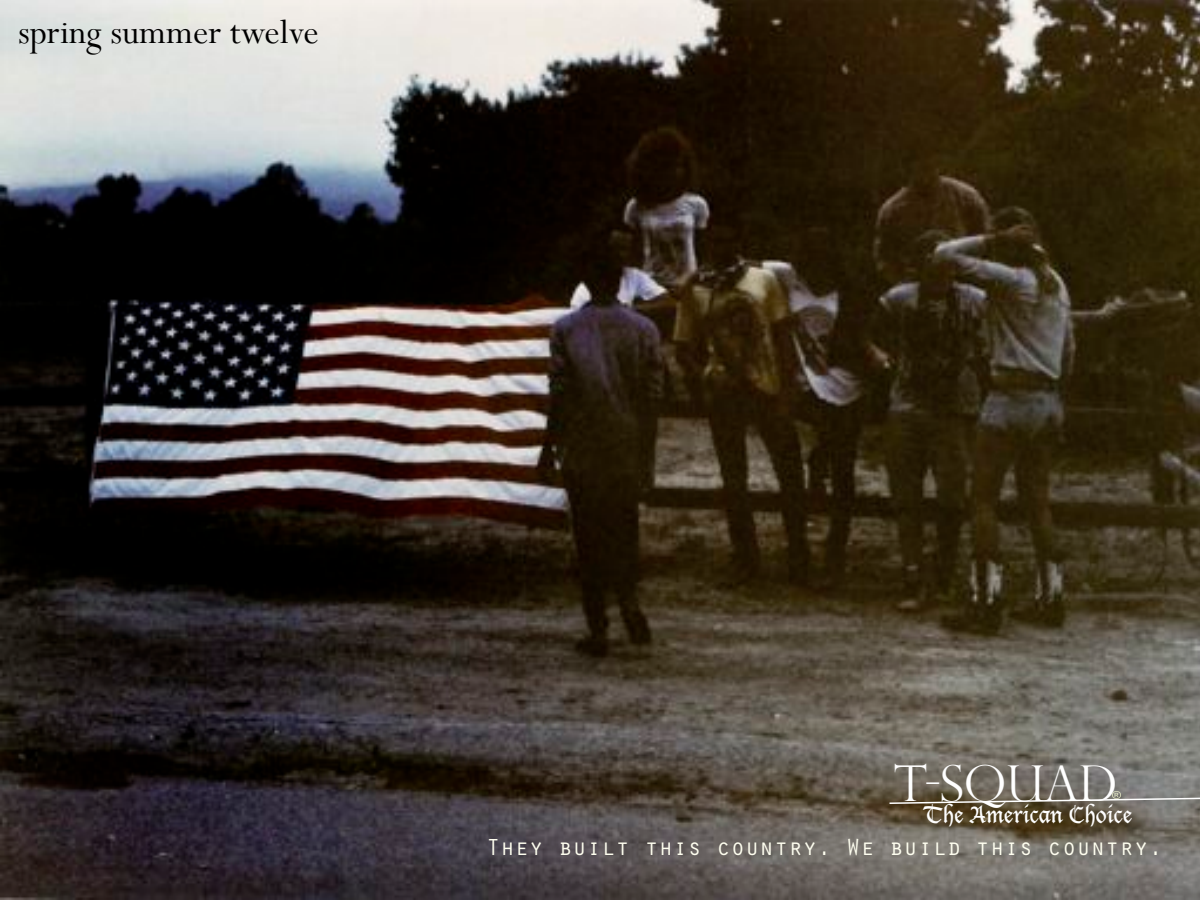
<style>
.page{position:relative;width:1200px;height:900px;background:#fff}
.page>*{position:absolute;margin:0;border:0;box-sizing:border-box;transform-origin:0 0}
.t1{font:300 49.5px "Perpetua Titling";color:#fff}
.t2{font:37.5px "Perpetua";color:#000}
.t3{font:24px "Orator Std";color:#fffff0}
.t4{font:22.5px "Lucida Blackletter";color:#fff}
</style>
<div class="page">
<img style="left:0;top:0;width:1200px;height:900px">
<img style="left:1114px;top:786px;width:16px;height:5px">
<svg style="left:888px;top:791px;width:312px;height:14px;background:#7a7468"></svg>
<h2 class="t2" style="left:18px;top:12px;width:302px">spring summer twelve</h2>
<h1 class="t1" style="left:894px;top:763px;width:225px">T-Squad</h1>
<p class="t4" style="left:924px;top:800px;width:210px">The American Choice</p>
<p class="t3" style="left:486px;top:829px;width:678px">They built this country. We build this country.</p>
</div>
